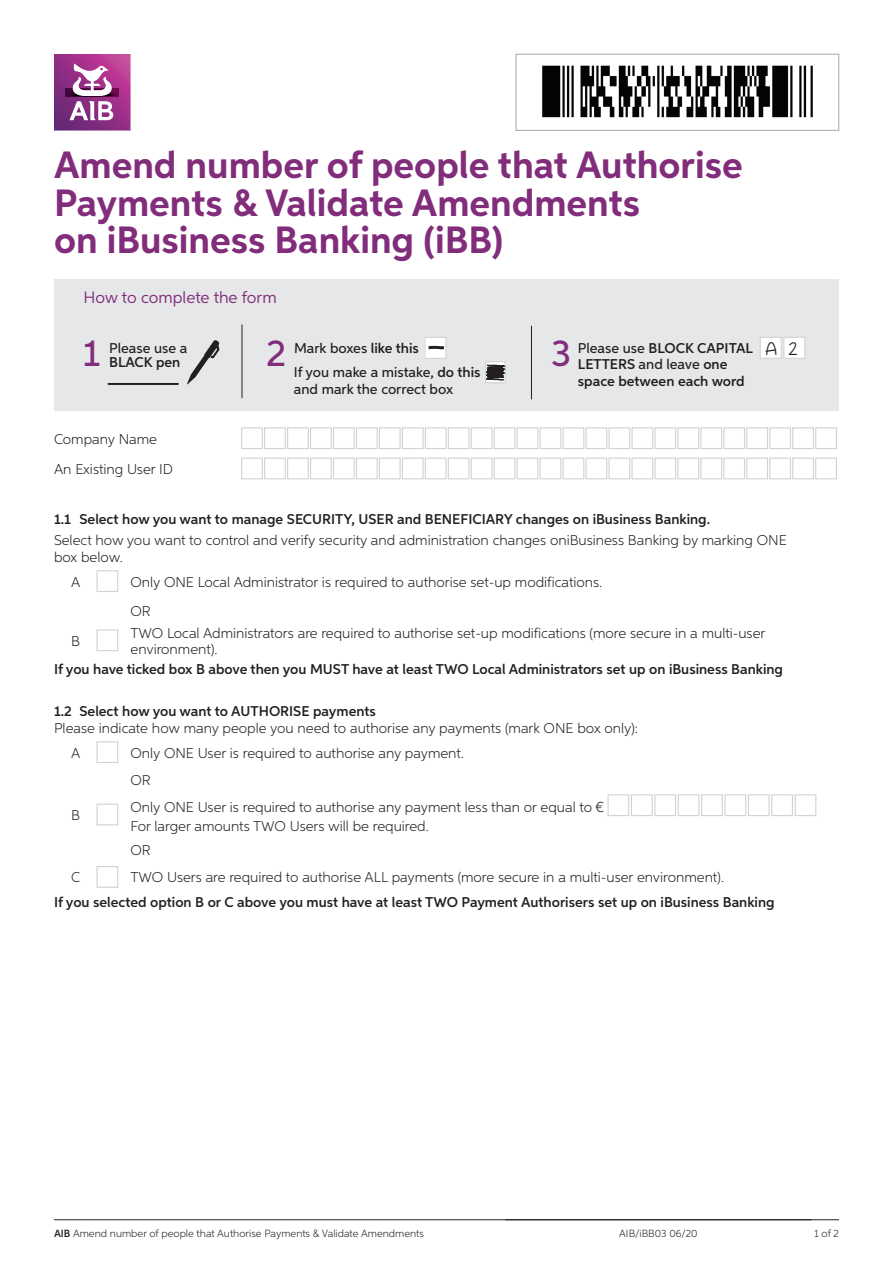
<style>
.page{position:relative;width:893px;height:1263px;background:#fff}
.page>*{position:absolute;margin:0;border:0;box-sizing:border-box;transform-origin:0 0}
.t1{font:700 38.1px/37.5px "Aspira";color:#812d7b}
.t2{font:500 37.5px "Aspira";color:#812d7b}
.t3{font:18px "Coffee At Midnight Demo";color:#231f20}
.t4{font:16.5px "Aspira";color:#812d7b}
.t5{font:300 15px "Aspira";color:#231f20}
.t6{font:300 14.25px/16.5px "Aspira";color:#231f20}
.t7{font:600 14.25px/16.5px "Aspira";color:#231f20}
.t8{font:500 14.25px/16.5px "Aspira";color:#231f20}
.t9{font:300 10.5px "Aspira";color:#231f20}
.s1{font-weight:600}
.s2{font-weight:500}
</style>
<div class="page">
<hr style="left:54px;top:1219px;width:785px;height:1px;background:#231f20">
<div style="left:54px;top:279px;width:785px;height:132px;background:#e6e7e9"></div>
<div style="left:760px;top:337px;width:21px;height:21px;background:#fff"></div>
<div style="left:760px;top:337px;width:22px;height:22px;border:1px solid #d1d2d4"></div>
<div style="left:784px;top:337px;width:21px;height:21px;background:#fff"></div>
<div style="left:783px;top:337px;width:22px;height:22px;border:1px solid #d1d2d4"></div>
<div style="left:485px;top:361px;width:21px;height:22px;border:1px solid #d1d2d4"></div>
<svg style="left:485px;top:363px;width:21px;height:18px"></svg>
<div style="left:425px;top:337px;width:21px;height:21px;background:#fff"></div>
<div style="left:424px;top:337px;width:23px;height:22px;border:1px solid #d1d2d4"></div>
<svg style="left:428px;top:344px;width:19px;height:7px"></svg>
<hr style="left:242px;top:324px;width:1px;height:74px;background:#231f20">
<hr style="left:531px;top:326px;width:1px;height:73px;background:#231f20">
<svg style="left:187px;top:340px;width:32px;height:44px"></svg>
<hr style="left:108px;top:383px;width:70px;height:2px;background:#231f20">
<div style="left:241px;top:427px;width:22px;height:22px;border:1px solid #d1d2d4"></div>
<div style="left:264px;top:427px;width:22px;height:22px;border:1px solid #d1d2d4"></div>
<div style="left:287px;top:427px;width:22px;height:22px;border:1px solid #d1d2d4"></div>
<div style="left:310px;top:427px;width:22px;height:22px;border:1px solid #d1d2d4"></div>
<div style="left:333px;top:427px;width:22px;height:22px;border:1px solid #d1d2d4"></div>
<div style="left:356px;top:427px;width:22px;height:22px;border:1px solid #d1d2d4"></div>
<div style="left:379px;top:427px;width:22px;height:22px;border:1px solid #d1d2d4"></div>
<div style="left:402px;top:427px;width:22px;height:22px;border:1px solid #d1d2d4"></div>
<div style="left:425px;top:427px;width:22px;height:22px;border:1px solid #d1d2d4"></div>
<div style="left:448px;top:427px;width:22px;height:22px;border:1px solid #d1d2d4"></div>
<div style="left:471px;top:427px;width:21px;height:22px;border:1px solid #d1d2d4"></div>
<div style="left:494px;top:427px;width:21px;height:22px;border:1px solid #d1d2d4"></div>
<div style="left:517px;top:427px;width:21px;height:22px;border:1px solid #d1d2d4"></div>
<div style="left:540px;top:427px;width:21px;height:22px;border:1px solid #d1d2d4"></div>
<div style="left:563px;top:427px;width:21px;height:22px;border:1px solid #d1d2d4"></div>
<div style="left:585px;top:427px;width:22px;height:22px;border:1px solid #d1d2d4"></div>
<div style="left:608px;top:427px;width:22px;height:22px;border:1px solid #d1d2d4"></div>
<div style="left:631px;top:427px;width:22px;height:22px;border:1px solid #d1d2d4"></div>
<div style="left:654px;top:427px;width:22px;height:22px;border:1px solid #d1d2d4"></div>
<div style="left:677px;top:427px;width:22px;height:22px;border:1px solid #d1d2d4"></div>
<div style="left:700px;top:427px;width:22px;height:22px;border:1px solid #d1d2d4"></div>
<div style="left:792px;top:427px;width:22px;height:22px;border:1px solid #d1d2d4"></div>
<div style="left:723px;top:427px;width:22px;height:22px;border:1px solid #d1d2d4"></div>
<div style="left:815px;top:427px;width:22px;height:22px;border:1px solid #d1d2d4"></div>
<div style="left:746px;top:427px;width:22px;height:22px;border:1px solid #d1d2d4"></div>
<div style="left:769px;top:427px;width:22px;height:22px;border:1px solid #d1d2d4"></div>
<div style="left:241px;top:458px;width:22px;height:21px;border:1px solid #d1d2d4"></div>
<div style="left:264px;top:458px;width:22px;height:21px;border:1px solid #d1d2d4"></div>
<div style="left:287px;top:458px;width:22px;height:21px;border:1px solid #d1d2d4"></div>
<div style="left:310px;top:458px;width:22px;height:21px;border:1px solid #d1d2d4"></div>
<div style="left:333px;top:458px;width:22px;height:21px;border:1px solid #d1d2d4"></div>
<div style="left:356px;top:458px;width:22px;height:21px;border:1px solid #d1d2d4"></div>
<div style="left:379px;top:458px;width:22px;height:21px;border:1px solid #d1d2d4"></div>
<div style="left:402px;top:458px;width:22px;height:21px;border:1px solid #d1d2d4"></div>
<div style="left:425px;top:458px;width:22px;height:21px;border:1px solid #d1d2d4"></div>
<div style="left:448px;top:458px;width:22px;height:21px;border:1px solid #d1d2d4"></div>
<div style="left:471px;top:458px;width:21px;height:21px;border:1px solid #d1d2d4"></div>
<div style="left:494px;top:458px;width:21px;height:21px;border:1px solid #d1d2d4"></div>
<div style="left:517px;top:458px;width:21px;height:21px;border:1px solid #d1d2d4"></div>
<div style="left:540px;top:458px;width:21px;height:21px;border:1px solid #d1d2d4"></div>
<div style="left:563px;top:458px;width:21px;height:21px;border:1px solid #d1d2d4"></div>
<div style="left:585px;top:458px;width:22px;height:21px;border:1px solid #d1d2d4"></div>
<div style="left:608px;top:458px;width:22px;height:21px;border:1px solid #d1d2d4"></div>
<div style="left:631px;top:458px;width:22px;height:21px;border:1px solid #d1d2d4"></div>
<div style="left:654px;top:458px;width:22px;height:21px;border:1px solid #d1d2d4"></div>
<div style="left:677px;top:458px;width:22px;height:21px;border:1px solid #d1d2d4"></div>
<div style="left:700px;top:458px;width:22px;height:21px;border:1px solid #d1d2d4"></div>
<div style="left:792px;top:458px;width:22px;height:21px;border:1px solid #d1d2d4"></div>
<div style="left:723px;top:458px;width:22px;height:21px;border:1px solid #d1d2d4"></div>
<div style="left:815px;top:458px;width:22px;height:21px;border:1px solid #d1d2d4"></div>
<div style="left:746px;top:458px;width:22px;height:21px;border:1px solid #d1d2d4"></div>
<div style="left:769px;top:458px;width:22px;height:21px;border:1px solid #d1d2d4"></div>
<div style="left:97px;top:570px;width:21px;height:22px;border:1px solid #d1d2d4"></div>
<div style="left:97px;top:629px;width:21px;height:22px;border:1px solid #d1d2d4"></div>
<div style="left:97px;top:741px;width:21px;height:22px;border:1px solid #d1d2d4"></div>
<div style="left:97px;top:804px;width:21px;height:21px;border:1px solid #d1d2d4"></div>
<div style="left:607px;top:794px;width:22px;height:22px;border:1px solid #d1d2d4"></div>
<div style="left:631px;top:794px;width:22px;height:22px;border:1px solid #d1d2d4"></div>
<div style="left:654px;top:794px;width:22px;height:22px;border:1px solid #d1d2d4"></div>
<div style="left:678px;top:794px;width:21px;height:22px;border:1px solid #d1d2d4"></div>
<div style="left:701px;top:794px;width:22px;height:22px;border:1px solid #d1d2d4"></div>
<div style="left:724px;top:794px;width:22px;height:22px;border:1px solid #d1d2d4"></div>
<div style="left:748px;top:794px;width:22px;height:22px;border:1px solid #d1d2d4"></div>
<div style="left:771px;top:794px;width:22px;height:22px;border:1px solid #d1d2d4"></div>
<div style="left:795px;top:794px;width:21px;height:22px;border:1px solid #d1d2d4"></div>
<div style="left:97px;top:866px;width:21px;height:22px;border:1px solid #d1d2d4"></div>
<div style="left:516px;top:54px;width:323px;height:77px;border:1px solid #a8a9ad"></div>
<img style="left:542px;top:65px;width:271px;height:53px">
<svg style="left:54px;top:54px;width:77px;height:77px;background:#a65599"></svg>
<h1 class="t1" style="left:54px;top:147px;width:690px">Amend number of people that Authorise<br>Payments &amp; Validate Amendments<br>on iBusiness Banking (iBB)</h1>
<p class="t4" style="left:84px;top:287px;width:195px">How to complete the form</p>
<p class="t8" style="left:109px;top:339px;width:80px">Please use a</p>
<h2 class="t2" style="left:266px;top:330px;width:22px">2</h2>
<h2 class="t2" style="left:83px;top:330px;width:19px">1</h2>
<p class="t7" style="left:109px;top:354px;width:73px">BLACK pen</p>
<p class="t8" style="left:294px;top:339px;width:126px">Mark boxes <span class="s1">like this</span></p>
<p class="t8" style="left:294px;top:364px;width:188px">If you make a mistake, <span class="s1">do this </span>and mark the correct box</p>
<h2 class="t2" style="left:551px;top:330px;width:21px">3</h2>
<p class="t7" style="left:578px;top:339px;width:177px"><span class="s2">Please use</span> BLOCK CAPITAL<br>LETTERS <span class="s2">and leave</span> one space between each word</p>
<p class="t3" style="left:765px;top:337px;width:34px">A 2</p>
<p class="t6" style="left:54px;top:423px;width:121px;line-height:30.3px">Company Name<br>An Existing User ID</p>
<p class="t7" style="left:54px;top:511px;width:658px">1.1 Select how you want to manage SECURITY, USER and BENEFICIARY changes on iBusiness Banking.</p>
<p class="t6" style="left:54px;top:532px;width:734px">Select how you want to control and verify security and administration changes oniBusiness Banking by marking ONE box below.</p>
<p class="t6" style="left:71px;top:573px;width:11px">A</p>
<p class="t6" style="left:131px;top:567px;width:473px;line-height:29.2px">Only ONE Local Administrator is required to authorise set-up modifications.<br>OR</p>
<p class="t6" style="left:71px;top:632px;width:10px">B</p>
<p class="t6" style="left:131px;top:624px;width:636px">TWO Local Administrators are required to authorise set-up modifications (more secure in a multi-user environment).</p>
<p class="t7" style="left:54px;top:660px;width:731px">If you have ticked box B above then you MUST have at least TWO Local Administrators set up on iBusiness Banking</p>
<p class="t7" style="left:54px;top:703px;width:323px">1.2 Select how you want to AUTHORISE payments</p>
<p class="t6" style="left:71px;top:715px;width:569px;line-height:24.9px;text-indent:-17px">Please indicate how many people you need to authorise any payments (mark ONE box only):<br>A</p>
<p class="t6" style="left:131px;top:739px;width:335px;line-height:27px">Only ONE User is required to authorise any payment.<br>OR</p>
<p class="t6" style="left:71px;top:806px;width:10px">B</p>
<p class="t6" style="left:131px;top:797px;width:475px;line-height:18.6px">Only ONE User is required to authorise any payment less than or equal to £<br>For larger amounts TWO Users will be required.</p>
<p class="t6" style="left:131px;top:842px;width:22px">OR</p>
<p class="t6" style="left:71px;top:869px;width:11px">C</p>
<p class="t6" style="left:131px;top:869px;width:595px">TWO Users are required to authorise ALL payments (more secure in a multi-user environment).</p>
<p class="t7" style="left:54px;top:894px;width:722px">If you selected option B or C above you must have at least TWO Payment Authorisers set up on iBusiness Banking</p>
<p class="t5" style="left:595px;top:797px;width:11px">€</p>
<p class="t9" style="left:54px;top:1227px;width:371px"><span class="s1">AIB</span> Amend number of people that Authorise Payments &amp; Validate Amendments</p>
<p class="t9" style="left:619px;top:1227px;width:80px">AIB/iBB03 06/20</p>
<p class="t9" style="left:814px;top:1227px;width:26px">1 of 2</p>
</div>
